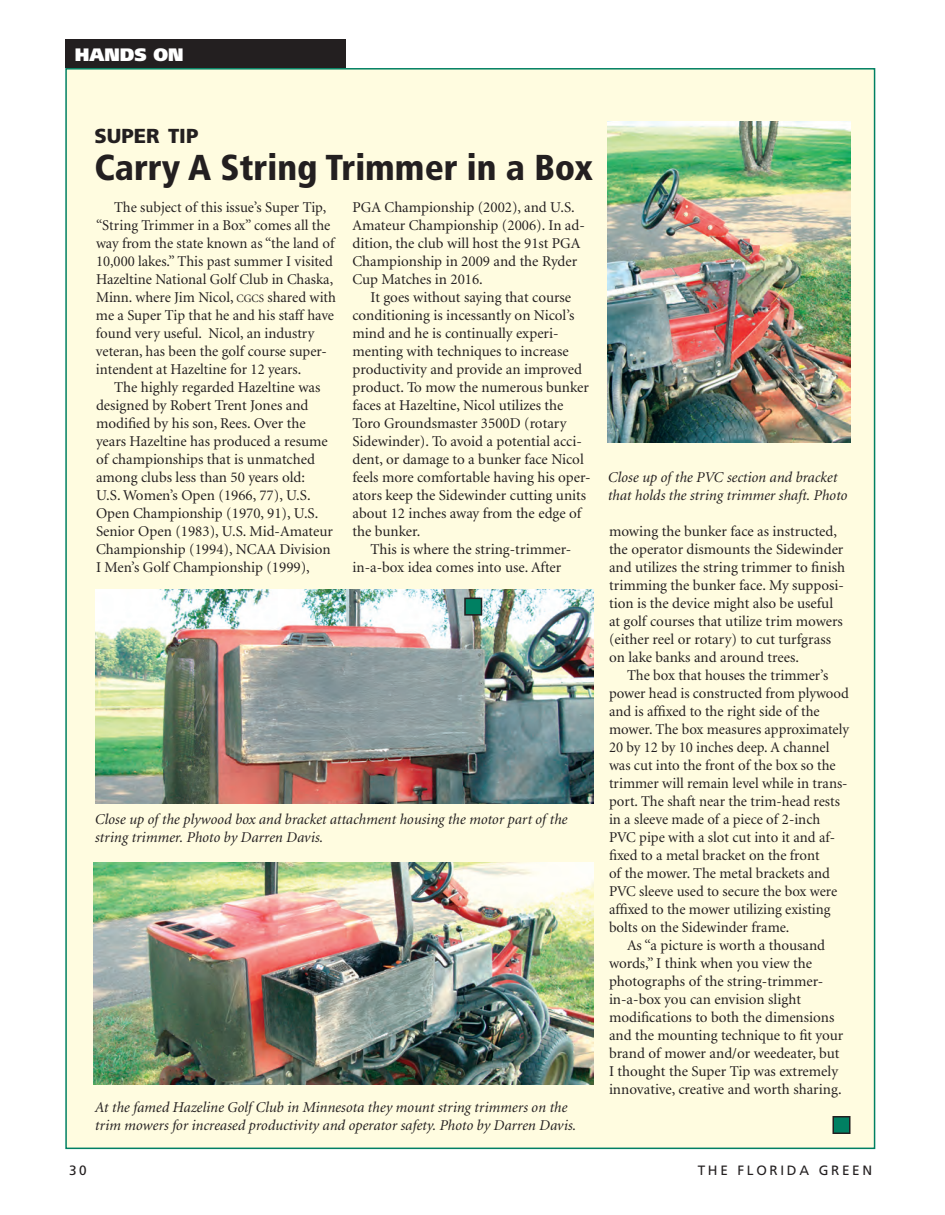
<style>
.page{position:relative;width:945px;height:1215px;background:#fff}
.page>*{position:absolute;margin:0;border:0;box-sizing:border-box;transform-origin:0 0}
.Hed_Spotlight{font:900 condensed 36px "Frutiger";color:#231f20}
.Hed_Spotlight-2{font:900 20.25px "Frutiger";color:#231f20}
.t1{font:900 18px "Frutiger";color:#fff}
.Basic_Body{font:15px/18px "Minion";color:#231f20}
.Cutline{font:italic 15px/18px "Minion";color:#231f20}
.t2{font:13.5px "Frutiger";letter-spacing:.2em;color:#231f20}
.s1{font-size:11.25px}
</style>
<div class="page">
<div style="left:65px;top:68px;width:810px;height:1081px;background:#fffce0;border:2px solid #008062"></div>
<div style="left:65px;top:39px;width:281px;height:29px;background:#231f20"></div>
<img style="left:94px;top:863px;width:499px;height:221px">
<img style="left:95px;top:589px;width:498px;height:215px">
<img style="left:608px;top:122px;width:242px;height:320px">
<div style="left:465px;top:598px;width:17px;height:17px;background:#008062"></div>
<div style="left:464px;top:598px;width:18px;height:18px;border:2px solid #231f20"></div>
<div style="left:833px;top:1117px;width:17px;height:16px;background:#008062"></div>
<div style="left:832px;top:1116px;width:18px;height:18px;border:2px solid #231f20"></div>
<p class="t1" style="left:75px;top:43px;width:110px">HANDS ON</p>
<p class="Hed_Spotlight-2" style="left:94px;top:124px;width:105px">SUPER TIP</p>
<p class="Hed_Spotlight" style="left:94px;top:146px;width:500px">Carry A String Trimmer in a Box</p>
<p class="Basic_Body" style="left:96px;top:198px;width:241px;text-indent:18px">The subject of this issue’s Super Tip, “String Trimmer in a Box” comes all the way from the state known as “the land of 10,000 lakes.” This past summer I visited Hazeltine National Golf Club in Chaska, Minn. where Jim Nicol, <span class="s1">CGCS</span> shared with me a Super Tip that he and his staff have found very useful. Nicol, an industry veteran, has been the golf course super&shy;intendent at Hazeltine for 12 years.</p>
<p class="Basic_Body" style="left:96px;top:378px;width:238px;text-indent:18px">The highly regarded Hazeltine was designed by Robert Trent Jones and modified by his son, Rees. Over the years Hazeltine has produced a resume of championships that is unmatched among clubs less than 50 years old:<br>U.S. Women’s Open (1966, 77), U.S.<br>Open Championship (1970, 91), U.S.<br>Senior Open (1983), U.S. Mid-Amateur Championship (1994), NCAA Division I Men’s Golf Championship (1999),</p>
<p class="Basic_Body" style="left:352px;top:198px;width:234px">PGA Championship (2002), and U.S.<br>Amateur Championship (2006). In ad&shy;dition, the club will host the 91st PGA<br>Championship in 2009 and the Ryder<br>Cup Matches in 2016.</p>
<p class="Basic_Body" style="left:352px;top:288px;width:240px;text-indent:18px">It goes without saying that course conditioning is incessantly on Nicol’s mind and he is continually experi&shy;menting with techniques to increase productivity and provide an improved product. To mow the numerous bunker faces at Hazeltine, Nicol utilizes the Toro Groundsmaster 3500D (rotary Sidewinder). To avoid a potential acci&shy;dent, or damage to a bunker face Nicol feels more comfortable having his oper&shy;ators keep the Sidewinder cutting units about 12 inches away from the edge of the bunker.</p>
<p class="Basic_Body" style="left:352px;top:540px;width:220px;text-indent:18px">This is where the string-trimmer&shy;in-a-box idea comes into use. After</p>
<p class="Cutline" style="left:94px;top:810px;width:474px">Close up of the plywood box and bracket attachment housing the motor part of the string trimmer. Photo by Darren Davis.</p>
<p class="Cutline" style="left:94px;top:1098px;width:483px">At the famed Hazeline Golf Club in Minnesota they mount string trimmers on the trim mowers for increased productivity and operator safety. Photo by Darren Davis.</p>
<p class="Cutline" style="left:608px;top:468px;width:241px">Close up of the PVC section and bracket that holds the string trimmer shaft. Photo</p>
<p class="Basic_Body" style="left:609px;top:522px;width:238px">mowing the bunker face as instructed, the operator dismounts the Sidewinder and utilizes the string trimmer to finish trimming the bunker face. My supposi&shy;tion is the device might also be useful at golf courses that utilize trim mowers (either reel or rotary) to cut turfgrass on lake banks and around trees.</p>
<p class="Basic_Body" style="left:609px;top:666px;width:242px;text-indent:18px">The box that houses the trimmer’s power head is constructed from plywood and is affixed to the right side of the mower. The box measures approximately 20 by 12 by 10 inches deep. A channel was cut into the front of the box so the trimmer will remain level while in trans&shy;port. The shaft near the trim-head rests in a sleeve made of a piece of 2-inch PVC pipe with a slot cut into it and af&shy;fixed to a metal bracket on the front<br>of the mower. The metal brackets and PVC sleeve used to secure the box were affixed to the mower utilizing existing bolts on the Sidewinder frame.</p>
<p class="Basic_Body" style="left:609px;top:936px;width:236px;text-indent:18px">As “a picture is worth a thousand words,” I think when you view the photographs of the string-trimmer&shy;in-a-box you can envision slight modifications to both the dimensions and the mounting technique to fit your brand of mower and/or weedeater, but I thought the Super Tip was extremely innovative, creative and worth sharing.</p>
<p class="t2" style="left:69px;top:1162px;width:19px">30</p>
<p class="t2" style="left:698px;top:1162px;width:176px">THE FLORIDA GREEN</p>
</div>
